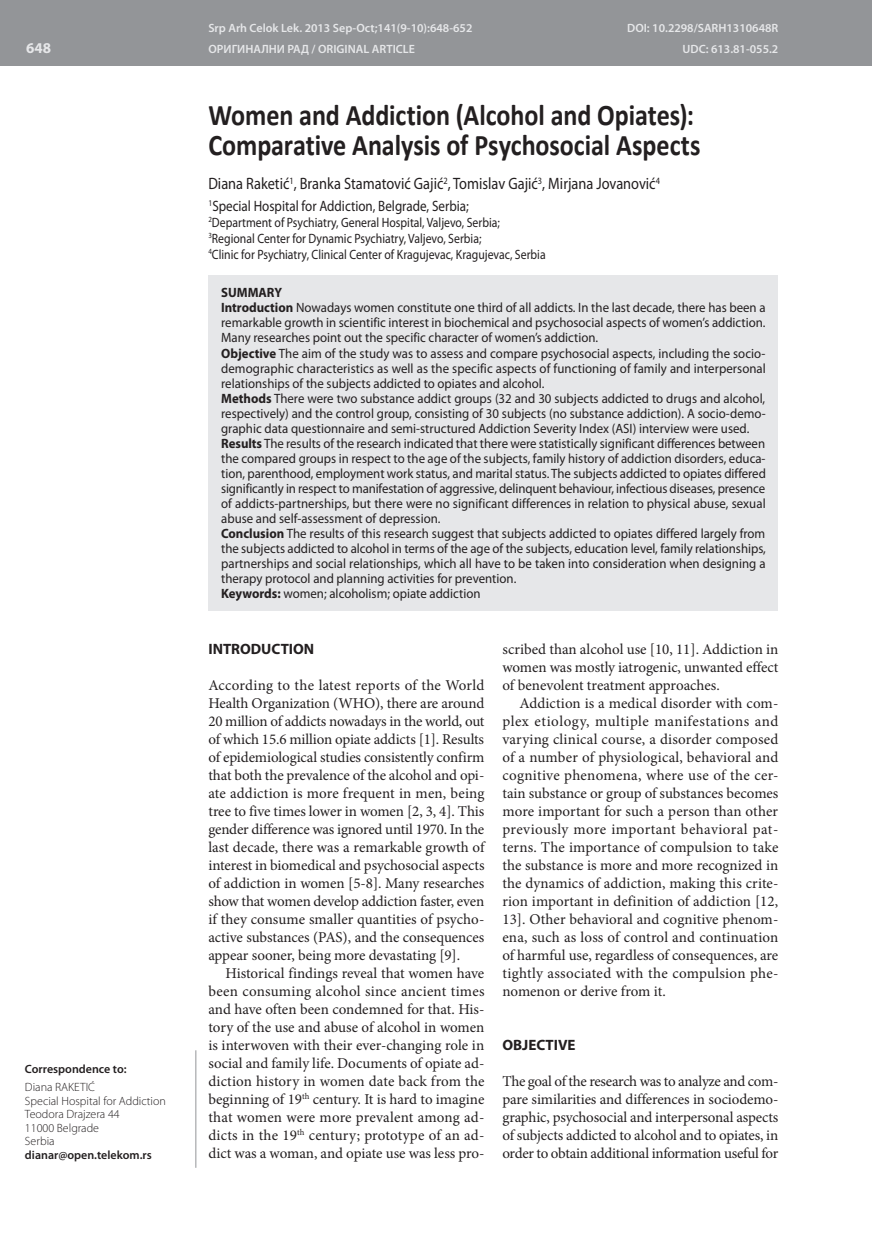
<style>
.page{position:relative;width:872px;height:1234px;background:#fff}
.page>*{position:absolute;margin:0;border:0;box-sizing:border-box;transform-origin:0 0}
.t1{font:700 30px/30px "Calibri";letter-spacing:-.005em;color:#231f20;scale:.87 1}
.t2{font:16.5px "Myriad Pro";color:#231f20;scale:.87 1}
.t3{font:15px/18px "Minion Pro";letter-spacing:-.005em;color:#231f20;text-align:justify}
.t4{font:15px "Myriad Pro";color:#231f20;scale:.87 1}
.t5{font:700 15px "Myriad Pro";color:#231f20}
.t6{font:700 15px "Myriad Pro";color:#e6e7e9}
.t7{font:13.5px/15px "Myriad Pro";color:#231f20;scale:.95 1}
.t8{font:13.5px/15.8px "Myriad Pro";color:#231f20;scale:.87 1}
.t9{font:600 12px "Myriad Pro";color:#e6e7e9}
.t10{font:300 12px/13.5px "Myriad Pro";color:#231f20}
.t11{font:600 12px "Myriad Pro";color:#231f20}
.s1{font-weight:700}
</style>
<div class="page">
<div style="left:0;top:0;width:872px;height:66px;background:#939598"></div>
<hr style="left:871px;top:0;width:1px;height:66px;background:#e6e7e9">
<hr style="left:196px;top:1050px;width:1px;height:117px;background:#939598">
<div style="left:208px;top:274px;width:570px;height:336px;background:#e6e7e9"></div>
<p class="t6" style="left:26px;top:40px;width:26px">648</p>
<p class="t11" style="left:25px;top:1062px;width:103px">Correspondence to:</p>
<p class="t10" style="left:25px;top:1080px;width:142px">Diana RAKETIĆ<br>Special Hospital for Addiction<br>Teodora Drajzera 44<br>11000 Belgrade<br>Serbia</p>
<p class="t11" style="left:25px;top:1147px;width:128px">dianar@open.telekom.rs</p>
<p class="t9" style="left:208px;top:21px;width:265px">Srp Arh Celok Lek. 2013 Sep-Oct;141(9-10):648-652</p>
<p class="t9" style="left:627px;top:21px;width:153px">DOI: 10.2298/SARH1310648R</p>
<p class="t9" style="left:208px;top:43px;width:208px">ОРИГИНАЛНИ РАД / ORIGINAL ARTICLE</p>
<p class="t9" style="left:682px;top:43px;width:97px">UDC: 613.81-055.2</p>
<h1 class="t1" style="left:208px;top:98px;width:567px">Women and Addiction (Alcohol and Opiates):<br>Comparative Analysis of Psychosocial Aspects</h1>
<p class="t2" style="left:208px;top:174px;width:520px">Diana Raketić<sup>1</sup>, Branka Stamatović Gajić<sup>2</sup>, Tomislav Gajić<sup>3</sup>, Mirjana Jovanović<sup>4</sup></p>
<p class="t4" style="left:208px;top:198px;width:301px"><sup>1</sup>Special Hospital for Addiction, Belgrade, Serbia;</p>
<p class="t8" style="left:208px;top:215px;width:389px"><sup>2</sup>Department of Psychiatry, General Hospital, Valjevo, Serbia;<br><sup>3</sup>Regional Center for Dynamic Psychiatry, Valjevo, Serbia;<br><sup>4</sup>Clinic for Psychiatry, Clinical Center of Kragujevac, Kragujevac, Serbia</p>
<p class="t7" style="left:221px;top:285px;width:575px"><span class="s1">SUMMARY<br>Introduction</span> Nowadays women constitute one third of all addicts. In the last decade, there has been a remarkable growth in scientific interest in biochemical and psychosocial aspects of women’s addiction.<br>Many researches point out the specific character of women’s addiction.<br><span class="s1">Objective</span> The aim of the study was to assess and compare psychosocial aspects, including the socio&shy;demographic characteristics as well as the specific aspects of functioning of family and interpersonal relationships of the subjects addicted to opiates and alcohol.<br><span class="s1">Methods</span> There were two substance addict groups (32 and 30 subjects addicted to drugs and alcohol, respectively) and the control group, consisting of 30 subjects (no substance addiction). A socio-demo&shy;graphic data questionnaire and semi-structured Addiction Severity Index (ASI) interview were used.<br><span class="s1">Results</span> The results of the research indicated that there were statistically significant differences between the compared groups in respect to the age of the subjects, family history of addiction disorders, educa&shy;tion, parenthood, employment work status, and marital status. The subjects addicted to opiates differed significantly in respect to manifestation of aggressive, delinquent behaviour, infectious diseases, presence of addicts-partnerships, but there were no significant differences in relation to physical abuse, sexual abuse and self-assessment of depression.<br><span class="s1">Conclusion</span> The results of this research suggest that subjects addicted to opiates differed largely from the subjects addicted to alcohol in terms of the age of the subjects, education level, family relationships, partnerships and social relationships, which all have to be taken into consideration when designing a therapy protocol and planning activities for prevention.<br><span class="s1">Keywords:</span> women; alcoholism; opiate addiction</p>
<p class="t5" style="left:208px;top:640px;width:107px">INTRODUCTION</p>
<p class="t3" style="left:208px;top:676px;width:278px">According to the latest reports of the World Health Organization (WHO), there are around 20 million of addicts nowadays in the world, out of which 15.6 million opiate addicts [1]. Results of epidemiological studies consistently confirm that both the prevalence of the alcohol and opi&shy;ate addiction is more frequent in men, being tree to five times lower in women [2, 3, 4]. This gender difference was ignored until 1970. In the last decade, there was a remarkable growth of interest in biomedical and psychosocial aspects of addiction in women [5-8]. Many researches show that women develop addiction faster, even if they consume smaller quantities of psycho&shy;active substances (PAS), and the consequences appear sooner, being more devastating [9].</p>
<p class="t3" style="left:208px;top:964px;width:278px;text-indent:17px">Historical findings reveal that women have been consuming alcohol since ancient times and have often been condemned for that. His&shy;tory of the use and abuse of alcohol in women is interwoven with their ever-changing role in social and family life. Documents of opiate ad&shy;diction history in women date back from the beginning of 19<sup>th</sup> century. It is hard to imagine that women were more prevalent among ad&shy;dicts in the 19<sup>th</sup> century; prototype of an ad&shy;dict was a woman, and opiate use was less pro-</p>
<p class="t3" style="left:502px;top:640px;width:278px">scribed than alcohol use [10, 11]. Addiction in women was mostly iatrogenic, unwanted effect of benevolent treatment approaches.</p>
<p class="t3" style="left:502px;top:694px;width:277px;text-indent:17px">Addiction is a medical disorder with com&shy;plex etiology, multiple manifestations and varying clinical course, a disorder composed of a number of physiological, behavioral and cognitive phenomena, where use of the cer&shy;tain substance or group of substances becomes more important for such a person than other previously more important behavioral pat&shy;terns. The importance of compulsion to take the substance is more and more recognized in the dynamics of addiction, making this crite&shy;rion important in definition of addiction [12, 13]. Other behavioral and cognitive phenom&shy;ena, such as loss of control and continuation of harmful use, regardless of consequences, are tightly associated with the compulsion phe&shy;nomenon or derive from it.</p>
<p class="t5" style="left:502px;top:1036px;width:75px">OBJECTIVE</p>
<p class="t3" style="left:502px;top:1072px;width:277px">The goal of the research was to analyze and com&shy;pare similarities and differences in sociodemo&shy;graphic, psychosocial and interpersonal aspects of subjects addicted to alcohol and to opiates, in order to obtain additional information useful for</p>
</div>
